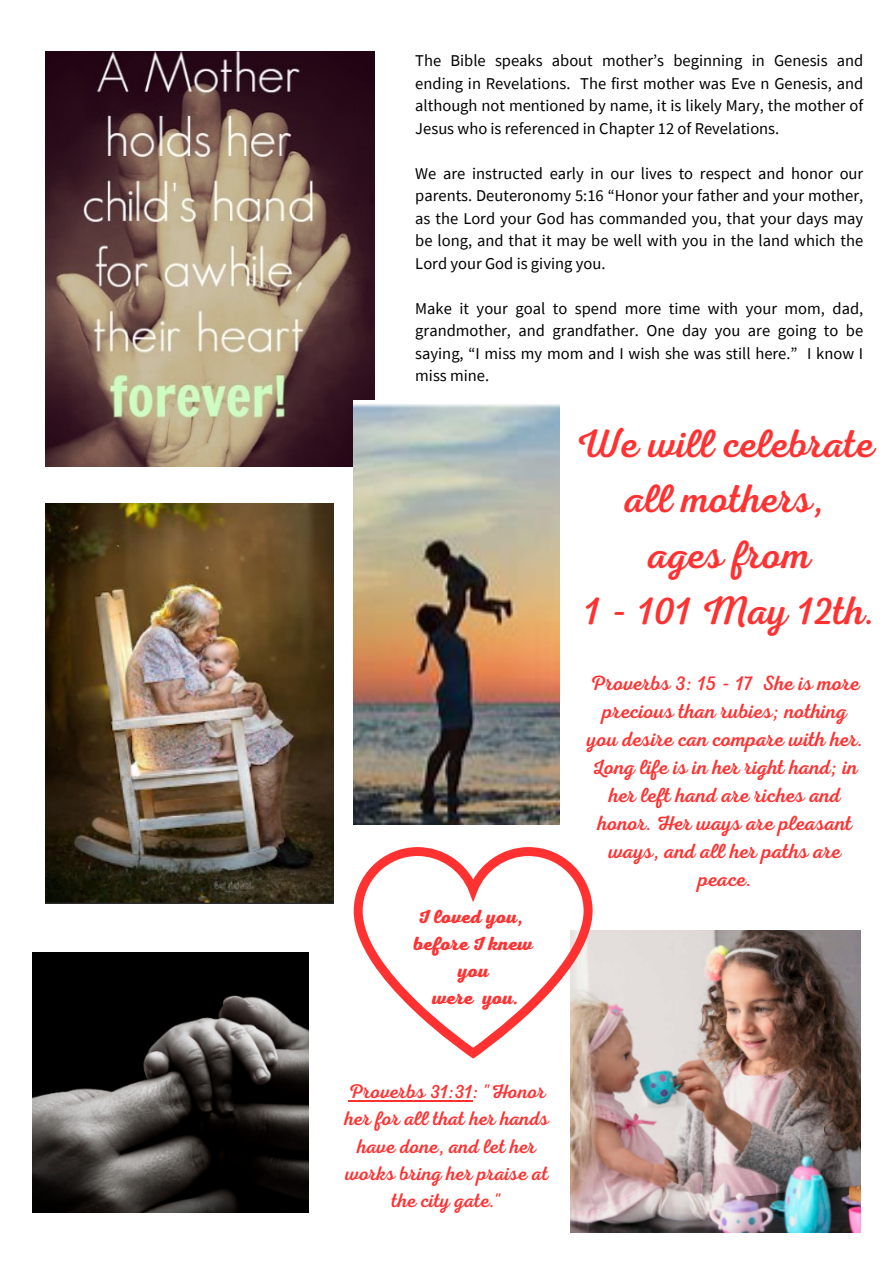
<style>
.page{position:relative;width:894px;height:1264px;background:#fff}
.page>*{position:absolute;margin:0;border:0;box-sizing:border-box;transform-origin:0 0}
.t1{font:40.05px/55.7px "Nexa Script";color:#ff3131;text-align:center}
.t2{font:20.85px/28px "Nexa Script";color:#ff3131;text-align:center}
.t3{font:19.95px/27.2px "Nexa Script";color:#ff3131;text-align:center}
.t4{font:700 19.35px/27px "Nexa Script";color:#ff3131;text-align:center}
.t5{font:16.5px/22.5px "Source Sans Pro";color:#000;text-align:justify}
</style>
<div class="page">
<img style="left:45px;top:52px;width:329px;height:414px">
<img style="left:45px;top:503px;width:288px;height:400px">
<img style="left:32px;top:952px;width:276px;height:260px">
<img style="left:570px;top:930px;width:289px;height:302px">
<img style="left:353px;top:400px;width:206px;height:424px">
<svg style="left:353px;top:847px;width:239px;height:211px"></svg>
<hr style="left:348px;top:1100px;width:124px;height:1px;background:#ff3131">
<h1 class="t5" style="left:415px;top:49px;width:449px">The Bible speaks about mother’s beginning in Genesis and ending in Revelations. The first mother was Eve n Genesis, and although not mentioned by name, it is likely Mary, the mother of Jesus who is referenced in Chapter 12 of Revelations.</h1>
<p class="t5" style="left:415px;top:161px;width:449px">We are instructed early in our lives to respect and honor our parents. Deuteronomy 5:16 “Honor your father and your mother, as the Lord your God has commanded you, that your days may be long, and that it may be well with you in the land which the Lord your God is giving you.</p>
<h3 class="t5" style="left:415px;top:296px;width:449px">Make it your goal to spend more time with your mom, dad, grandmother, and grandfather. One day you are going to be saying, “I miss my mom and I wish she was still here.” I know I miss mine.</h3>
<p class="t1" style="left:575px;top:416px;width:301px">We will celebrate all mothers,<br>ages from<br>1 - 101 May 12th.</p>
<h2 class="t4" style="left:413px;top:903px;width:121px">I loved you, before I knew you<br>were you.</h2>
<p class="t3" style="left:345px;top:1078px;width:205px">Proverbs 31:31: "Honor her for all that her hands have done, and let her works bring her praise at the city gate."</p>
<p class="t2" style="left:587px;top:669px;width:277px">Proverbs 3: 15 - 17 She is more precious than rubies; nothing you desire can compare with her.<br>Long life is in her right hand; in her left hand are riches and honor. Her ways are pleasant ways, and all her paths are peace.</p>
</div>
